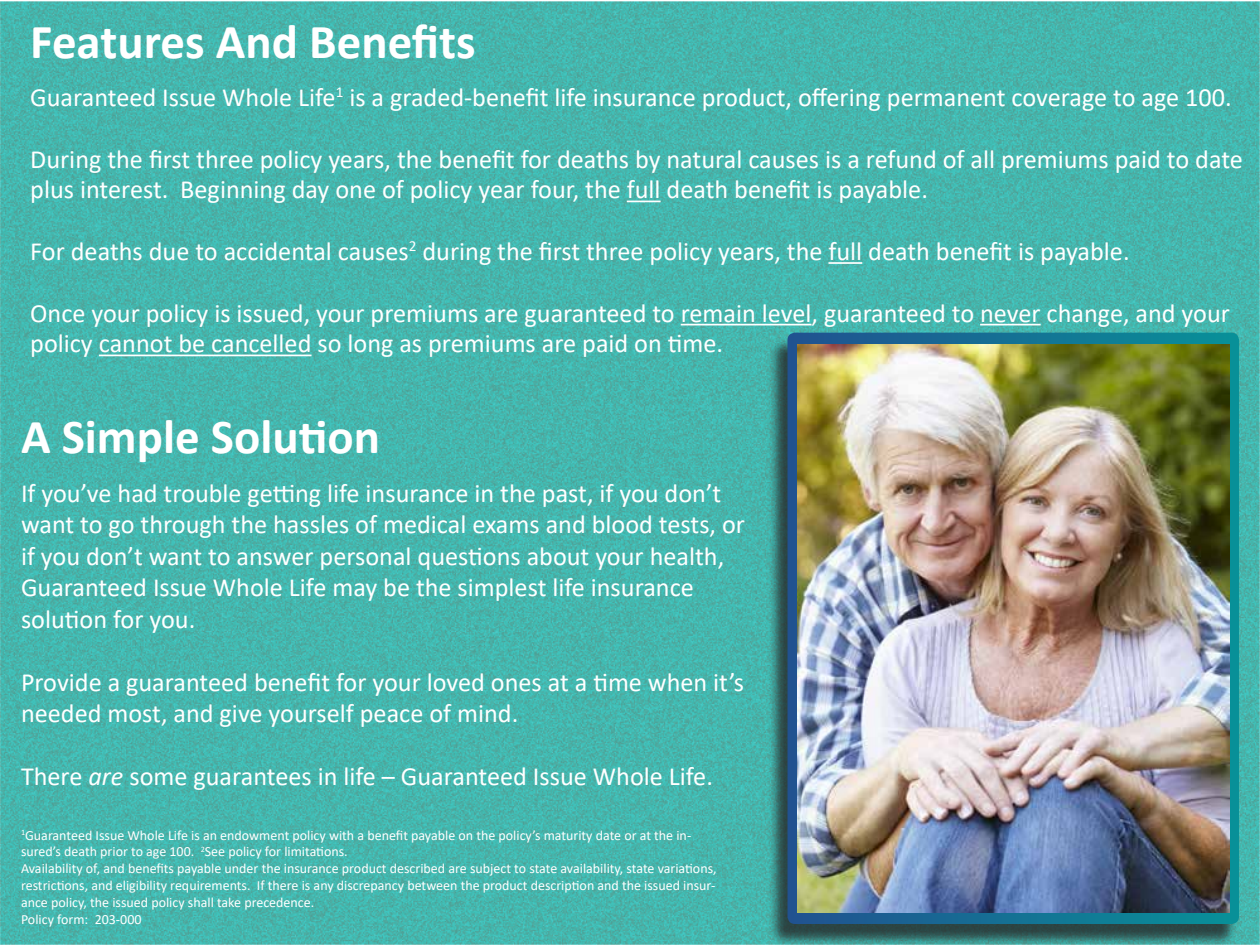
<style>
.page{position:relative;width:1260px;height:945px;background:#fff}
.page>*{position:absolute;margin:0;border:0;box-sizing:border-box;transform-origin:0 0}
.t1{font:700 49px "Calibri";color:#fff}
.t2{font:26.25px/31.5px "Calibri";color:#fff}
.t3{font:14px/16.8px "Calibri";color:#fff}
.s1{font-style:italic}
</style>
<div class="page">
<img style="left:0;top:1px;width:1260px;height:944px">
<hr style="left:627px;top:201px;width:34px;height:1px;background:#fff">
<hr style="left:828px;top:262px;width:34px;height:2px;background:#fff">
<hr style="left:681px;top:324px;width:131px;height:1px;background:#fff">
<hr style="left:980px;top:324px;width:61px;height:1px;background:#fff">
<hr style="left:99px;top:355px;width:213px;height:1px;background:#fff">
<div style="left:767px;top:337px;width:471px;height:608px;background:#231f20;opacity:.75"></div>
<svg style="left:788px;top:333px;width:451px;height:591px;background:#187192"></svg>
<img style="left:797px;top:344px;width:432px;height:568px">
<h1 class="t1" style="left:30px;top:7px;width:447px">Features And Benefits</h1>
<p class="t2" style="left:30px;top:81px;width:1203px">Guaranteed Issue Whole Life<sup>1</sup> is a graded-benefit life insurance product, offering permanent coverage to age 100.</p>
<p class="t2" style="left:30px;top:143px;width:1214px;line-height:30.8px">During the first three policy years, the benefit for deaths by natural causes is a refund of all premiums paid to date plus interest. Beginning day one of policy year four, the full death benefit is payable.</p>
<p class="t2" style="left:30px;top:235px;width:1101px">For deaths due to accidental causes<sup>2</sup> during the first three policy years, the full death benefit is payable.</p>
<p class="t2" style="left:30px;top:297px;width:1201px;line-height:30.8px">Once your policy is issued, your premiums are guaranteed to remain level, guaranteed to never change, and your policy cannot be cancelled so long as premiums are paid on time.</p>
<h1 class="t1" style="left:21px;top:402px;width:361px">A Simple Solution</h1>
<p class="t2" style="left:21px;top:476px;width:726px">If you’ve had trouble getting life insurance in the past, if you don’t want to go through the hassles of medical exams and blood tests, or if you don’t want to answer personal questions about your health, Guaranteed Issue Whole Life may be the simplest life insurance solution for you.</p>
<p class="t2" style="left:21px;top:665px;width:725px">Provide a guaranteed benefit for your loved ones at a time when it’s needed most, and give yourself peace of mind.</p>
<p class="t2" style="left:21px;top:760px;width:694px">There <span class="s1">are</span> some guarantees in life – Guaranteed Issue Whole Life.</p>
<p class="t3" style="left:21px;top:826px;width:697px"><sup>1</sup>Guaranteed Issue Whole Life is an endowment policy with a benefit payable on the policy’s maturity date or at the in&shy;sured’s death prior to age 100. <sup>2</sup>See policy for limitations.<br>Availability of, and benefits payable under the insurance product described are subject to state availability, state variations, restrictions, and eligibility requirements. If there is any discrepancy between the product description and the issued insur&shy;ance policy, the issued policy shall take precedence.<br>Policy form: 203-000</p>
</div>
